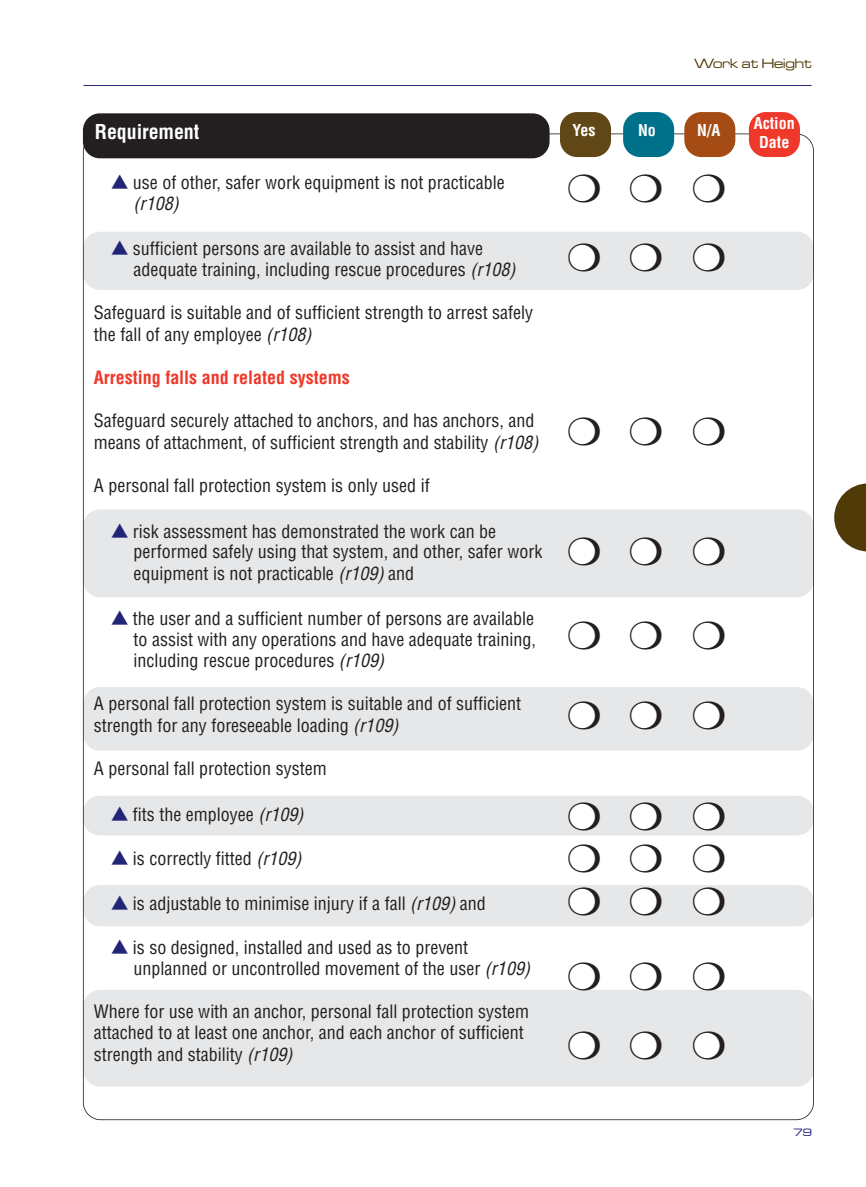
<style>
.page{position:relative;width:866px;height:1187px;background:#fff}
.page>*{position:absolute;margin:0;border:0;box-sizing:border-box;transform-origin:0 0}
.t1{font:39.2px/82px "Zapf Dingbats";color:#231f20}
.t2{font:700 condensed 20px "Helvetica";letter-spacing:-.005em;color:#fff}
.t3{font:condensed 18px/21.6px "Helvetica";color:#231f20}
.t4{font:700 condensed 18px "Helvetica";color:#ef3829}
.t5{font:700 condensed 16px/19px "Helvetica";color:#fff;text-align:center}
.t6{font:14px "Microgramma D Medi Exte";color:#503b08}
.t7{font:11.2px "Microgramma D Medi Exte";color:#222478}
.s1{color:#222478}
.s2{font-style:italic}
</style>
<div class="page">
<hr style="left:84px;top:85px;width:727px;height:1px;background:#222478">
<svg style="left:834px;top:483px;width:32px;height:68px"></svg>
<div style="left:83px;top:232px;width:731px;height:58px;background:#e6e7e8;border-radius:17px"></div>
<div style="left:83px;top:509px;width:731px;height:88px;background:#e6e7e8;border-radius:17px"></div>
<div style="left:83px;top:687px;width:731px;height:64px;background:#e6e7e8;border-radius:17px"></div>
<div style="left:83px;top:796px;width:731px;height:39px;background:#e6e7e8;border-radius:17px"></div>
<div style="left:83px;top:885px;width:731px;height:41px;background:#e6e7e8;border-radius:17px"></div>
<div style="left:83px;top:990px;width:731px;height:96px;background:#e6e7e8;border-radius:17px"></div>
<div style="left:83px;top:113px;width:466px;height:45px;background:#231f20;border-radius:17px"></div>
<div style="left:560px;top:112px;width:51px;height:45px;background:#614715;border-radius:17px"></div>
<div style="left:623px;top:112px;width:51px;height:45px;background:#00718b;border-radius:17px"></div>
<div style="left:684px;top:112px;width:51px;height:45px;background:#a54c15;border-radius:17px"></div>
<div style="left:749px;top:112px;width:51px;height:45px;background:#ef3829;border-radius:17px"></div>
<div style="left:694px;top:244px;width:29px;height:28px;background:#fff;border-radius:50%"></div>
<div style="left:631px;top:244px;width:29px;height:28px;background:#fff;border-radius:50%"></div>
<div style="left:570px;top:244px;width:28px;height:28px;background:#fff;border-radius:50%"></div>
<div style="left:694px;top:538px;width:29px;height:28px;background:#fff;border-radius:50%"></div>
<div style="left:631px;top:538px;width:29px;height:28px;background:#fff;border-radius:50%"></div>
<div style="left:570px;top:538px;width:28px;height:28px;background:#fff;border-radius:50%"></div>
<div style="left:694px;top:702px;width:29px;height:28px;background:#fff;border-radius:50%"></div>
<div style="left:631px;top:702px;width:29px;height:28px;background:#fff;border-radius:50%"></div>
<div style="left:570px;top:702px;width:28px;height:28px;background:#fff;border-radius:50%"></div>
<div style="left:694px;top:803px;width:29px;height:27px;background:#fff;border-radius:50%"></div>
<div style="left:631px;top:803px;width:29px;height:27px;background:#fff;border-radius:50%"></div>
<div style="left:570px;top:803px;width:28px;height:27px;background:#fff;border-radius:50%"></div>
<div style="left:694px;top:888px;width:29px;height:27px;background:#fff;border-radius:50%"></div>
<div style="left:631px;top:888px;width:29px;height:27px;background:#fff;border-radius:50%"></div>
<div style="left:570px;top:888px;width:28px;height:27px;background:#fff;border-radius:50%"></div>
<div style="left:694px;top:963px;width:29px;height:28px;background:#fff;border-radius:50%"></div>
<div style="left:631px;top:963px;width:29px;height:28px;background:#fff;border-radius:50%"></div>
<div style="left:570px;top:963px;width:28px;height:28px;background:#fff;border-radius:50%"></div>
<div style="left:694px;top:1031px;width:29px;height:28px;background:#fff;border-radius:50%"></div>
<div style="left:631px;top:1031px;width:29px;height:28px;background:#fff;border-radius:50%"></div>
<div style="left:570px;top:1031px;width:28px;height:28px;background:#fff;border-radius:50%"></div>
<p class="t2" style="left:95px;top:124px;width:106px">Requirement</p>
<p class="t3" style="left:134px;top:174px;width:373px;line-height:20.4px;text-indent:-23px"><span class="s1">▲</span> use of other, safer work equipment is not practicable <span class="s2">(r108)</span></p>
<p class="t3" style="left:134px;top:240px;width:387px;line-height:20.4px;text-indent:-23px"><span class="s1">▲</span> sufficient persons are available to assist and have adequate training, including rescue procedures <span class="s2">(r108)</span></p>
<p class="t3" style="left:94px;top:303px;width:441px">Safeguard is suitable and of sufficient strength to arrest safely the fall of any employee <span class="s2">(r108)</span></p>
<p class="t4" style="left:94px;top:370px;width:257px">Arresting falls and related systems</p>
<p class="t3" style="left:94px;top:411px;width:449px">Safeguard securely attached to anchors, and has anchors, and means of attachment, of sufficient strength and stability <span class="s2">(r108)</span></p>
<p class="t3" style="left:94px;top:476px;width:337px">A personal fall protection system is only used if</p>
<p class="t3" style="left:134px;top:522px;width:410px;line-height:21px;text-indent:-23px"><span class="s1">▲</span> risk assessment has demonstrated the work can be performed safely using that system, and other, safer work equipment is not practicable <span class="s2">(r109)</span>and</p>
<p class="t3" style="left:134px;top:610px;width:404px;line-height:21px;text-align:justify;text-indent:-23px"><span class="s1">▲</span> the user and a sufficient number of persons are available to assist with any operations and have adequate training, including rescue procedures <span class="s2">(r109)</span></p>
<p class="t3" style="left:94px;top:694px;width:429px">A personal fall protection system is suitable and of sufficient strength for any foreseeable loading <span class="s2">(r109)</span></p>
<p class="t3" style="left:94px;top:759px;width:234px">A personal fall protection system</p>
<p class="t3" style="left:111px;top:805px;width:198px"><span class="s1">▲</span> fits the employee <span class="s2">(r109)</span></p>
<p class="t3" style="left:111px;top:849px;width:196px"><span class="s1">▲</span> is correctly fitted <span class="s2">(r109)</span></p>
<p class="t3" style="left:111px;top:894px;width:376px"><span class="s1">▲</span> is adjustable to minimise injury if a fall <span class="s2">(r109)</span>and</p>
<p class="t3" style="left:134px;top:939px;width:402px;line-height:20.4px;text-indent:-23px"><span class="s1">▲</span> is so designed, installed and used as to prevent unplanned or uncontrolled movement of the user <span class="s2">(r109)</span></p>
<p class="t3" style="left:94px;top:1002px;width:437px">Where for use with an anchor, personal fall protection system attached to at least one anchor, and each anchor of sufficient strength and stability <span class="s2">(r109)</span></p>
<p class="t6" style="left:694px;top:59px;width:119px">Work at Height</p>
<p class="t5" style="left:572px;top:122px;width:25px">Yes</p>
<p class="t5" style="left:638px;top:122px;width:19px">No</p>
<p class="t5" style="left:697px;top:122px;width:25px">N/A</p>
<p class="t5" style="left:754px;top:115px;width:42px">Action<br>Date</p>
<h1 class="t1" style="left:567px;top:154px;width:160px;line-height:69px">❍❍❍ ❍❍❍</h1>
<h1 class="t1" style="left:567px;top:391px;width:160px">❍❍❍</h1>
<h1 class="t1" style="left:567px;top:511px;width:160px;text-align:justify">❍❍❍ ❍❍❍ ❍❍❍</h1>
<h1 class="t1" style="left:567px;top:795px;width:160px;line-height:42.6px;text-align:justify">❍❍❍ ❍❍❍ ❍❍❍</h1>
<h1 class="t1" style="left:567px;top:943px;width:160px;line-height:68.2px">❍❍❍ ❍❍❍</h1>
<p class="t7" style="left:793px;top:1128px;width:20px">79</p>
</div>
